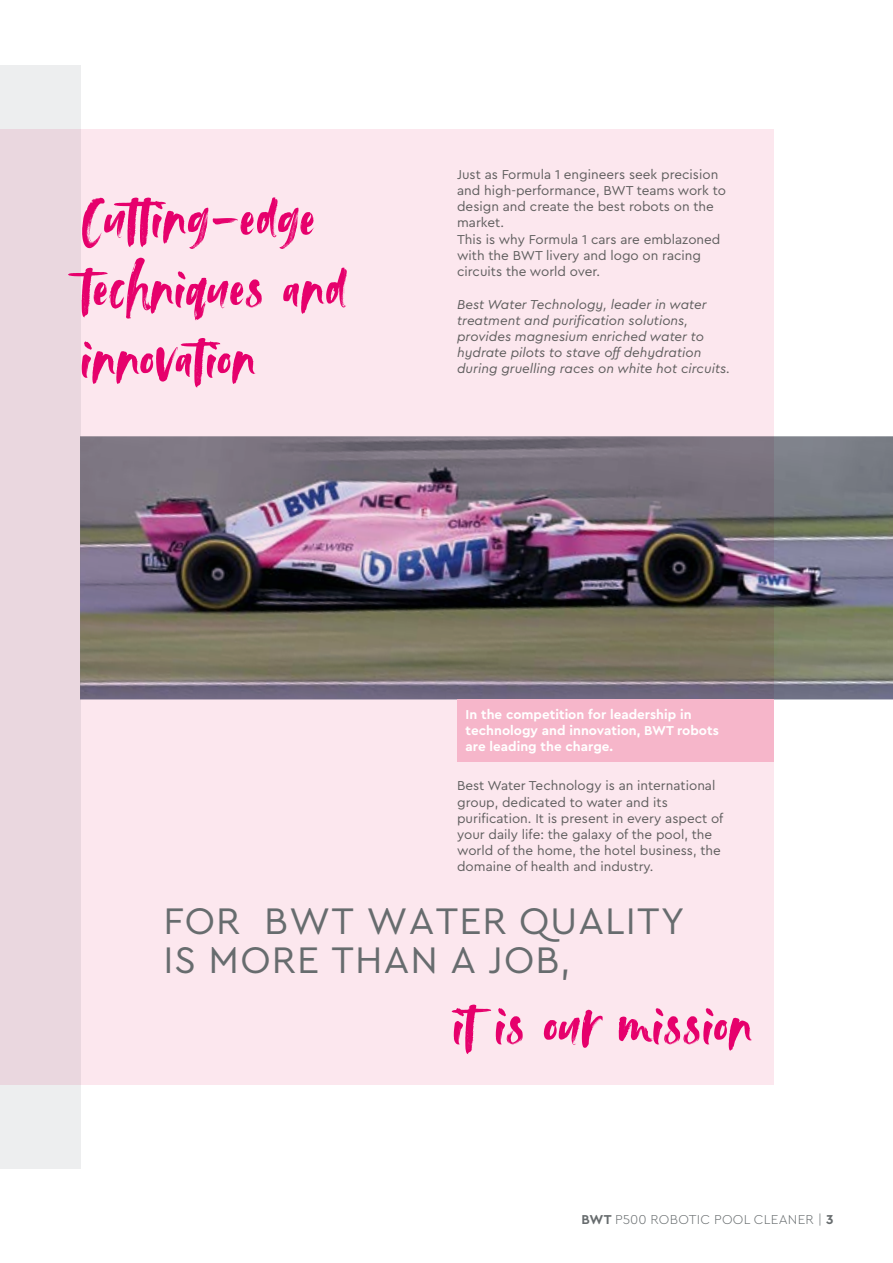
<style>
.page{position:relative;width:893px;height:1263px;background:#fff}
.page>*{position:absolute;margin:0;border:0;box-sizing:border-box;transform-origin:0 0}
.t1{font:66.3px/70.2px "Avallon";letter-spacing:.01em;color:#e6006c}
.t2{font:38.7px/38.7px "Cera PRO";letter-spacing:.03em;color:#676c6e}
.t3{font:13.5px/16.2px "Cera PRO";color:#5f5e5e}
.t4{font:italic 13.5px/16.2px "Cera PRO";color:#5f5e5e}
.t5{font:700 13.5px/16.2px "Cera PRO";color:#fff}
.t6{font:300 13.5px "Cera PRO";letter-spacing:.02em;color:#676c6e}
.s1{font-weight:700}
</style>
<div class="page">
<div style="left:0;top:65px;width:80px;height:1103px;background:#edeeef"></div>
<div style="left:0;top:129px;width:774px;height:956px;background:#fce7ee"></div>
<img style="left:80px;top:436px;width:813px;height:263px">
<div style="left:457px;top:699px;width:317px;height:63px;background:#f6b6ca"></div>
<h1 class="t1" style="left:80px;top:187px;width:266px">Cutting-edge techniques and innovation</h1>
<p class="t3" style="left:457px;top:166px;width:270px">Just as Formula 1 engineers seek precision and high-performance, BWT teams work to design and create the best robots on the market.<br>This is why Formula 1 cars are emblazoned with the BWT livery and logo on racing circuits the world over.</p>
<p class="t4" style="left:457px;top:295px;width:274px">Best Water Technology, leader in water treatment and purification solutions, provides magnesium enriched water to hydrate pilots to stave off dehydration during gruelling races on white hot circuits.</p>
<p class="t5" style="left:466px;top:706px;width:255px">In the competition for leadership in technology and innovation, BWT robots are leading the charge.</p>
<p class="t3" style="left:457px;top:777px;width:268px">Best Water Technology is an international group, dedicated to water and its purification. It is present in every aspect of your daily life: the galaxy of the pool, the world of the home, the hotel business, the domaine of health and industry.</p>
<h2 class="t2" style="left:163px;top:900px;width:523px">FOR BWT WATER QUALITY<br>IS MORE THAN A JOB,</h2>
<h1 class="t1" style="left:452px;top:994px;width:301px">it is our mission</h1>
<p class="t6" style="left:581px;top:1210px;width:254px"><span class="s1">BWT</span> P500 ROBOTIC POOL CLEANER | <span class="s1">3</span></p>
</div>
